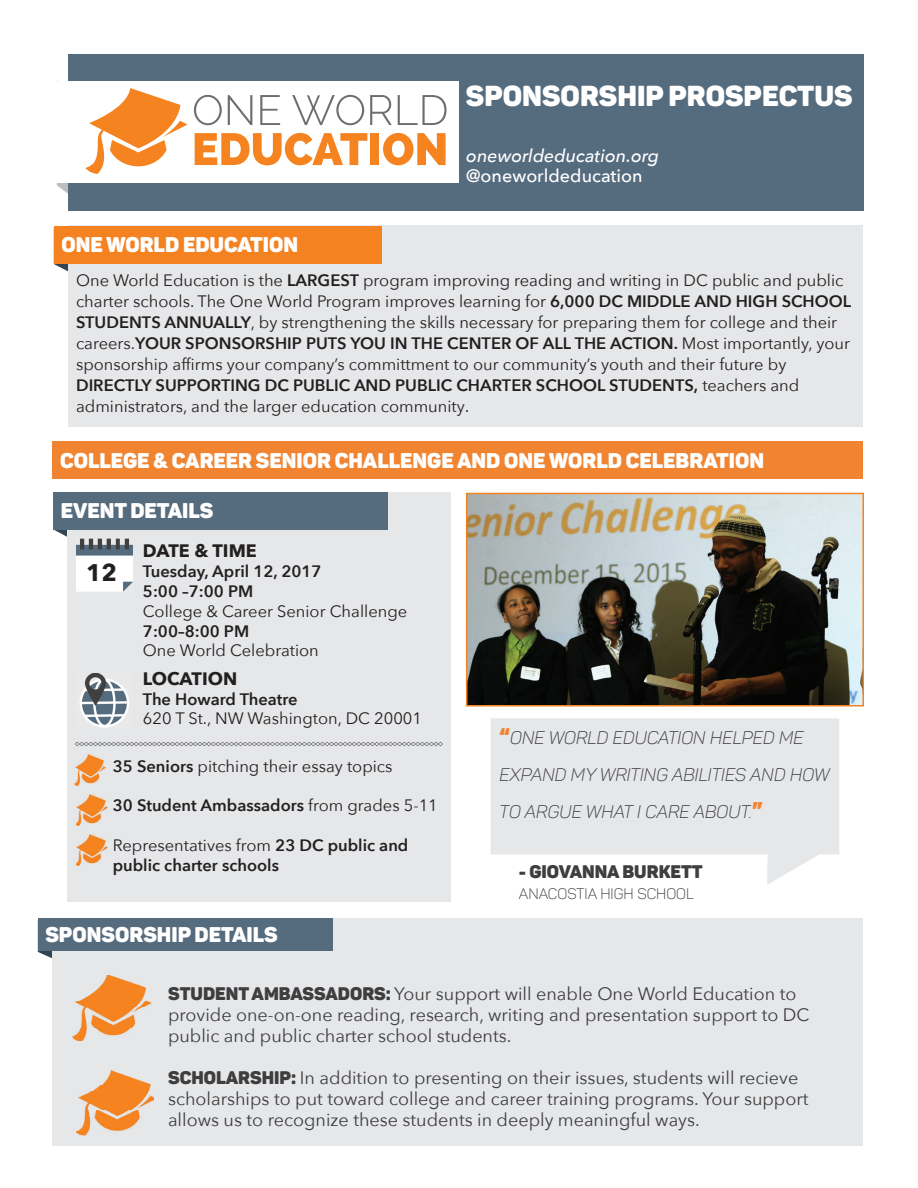
<style>
.page{position:relative;width:918px;height:1188px;background:#fff}
.page>*{position:absolute;margin:0;border:0;box-sizing:border-box;transform-origin:0 0}
.t1{font:28.5px "Panton Black Caps";color:#fff}
.t2{font:700 24px "Avenir Next";color:#231f20}
.t3{font:21px "Panton Black Caps";color:#fff}
.t4{font:18px/21px "Avenir Next";color:#3e3e3f}
.t5{font:18px/36.8px "Panton Lightitalic Caps";color:#3e3e3f}
.t6{font:italic 500 18px "Avenir Next";color:#fff}
.t7{font:500 18px "Avenir Next";color:#fff}
.t8{font:700 18px "Avenir Next";color:#231f20}
.t9{font:18px "Panton Black Caps";color:#3e3e3f}
.t10{font:16.5px/21px "Avenir Next";color:#231f20}
.t11{font:600 16.5px/19.8px "Avenir Next";color:#231f20}
.t12{font:15px "Panton Light Caps";color:#3e3e3f}
.s1{font-weight:600}
.s2{font-size:18px}
.s3{font-weight:400}
.s4{font-family:"Panton Black Caps";font-size:22.5px;color:#f08431}
.s5{font-family:"Panton Black Caps"}
</style>
<div class="page">
<svg style="left:54px;top:263px;width:15px;height:10px"></svg>
<div style="left:69px;top:226px;width:794px;height:201px;background:#e6e7e9"></div>
<div style="left:54px;top:226px;width:328px;height:37px;background:#f48221"></div>
<div style="left:53px;top:442px;width:810px;height:37px;background:#f08431"></div>
<svg style="left:53px;top:529px;width:14px;height:8px"></svg>
<div style="left:67px;top:492px;width:383px;height:410px;background:#e6e7e9"></div>
<div style="left:53px;top:492px;width:335px;height:37px;background:#556b7e"></div>
<div style="left:69px;top:54px;width:795px;height:157px;background:#556b7e"></div>
<svg style="left:38px;top:951px;width:15px;height:9px"></svg>
<div style="left:53px;top:918px;width:802px;height:228px;background:#e6e7e9"></div>
<div style="left:38px;top:918px;width:295px;height:33px;background:#556b7e"></div>
<div style="left:57px;top:82px;width:402px;height:101px;background:#fff"></div>
<svg style="left:194px;top:95px;width:28px;height:30px"></svg>
<svg style="left:228px;top:95px;width:24px;height:30px"></svg>
<svg style="left:260px;top:95px;width:20px;height:30px"></svg>
<svg style="left:292px;top:95px;width:72px;height:30px"></svg>
<svg style="left:370px;top:95px;width:22px;height:30px"></svg>
<svg style="left:398px;top:95px;width:49px;height:30px"></svg>
<svg style="left:195px;top:133px;width:172px;height:32px"></svg>
<div style="left:371px;top:133px;width:8px;height:32px;background:#f58420"></div>
<svg style="left:383px;top:133px;width:63px;height:32px"></svg>
<svg style="left:57px;top:80px;width:131px;height:130px"></svg>
<svg style="left:491px;top:718px;width:348px;height:167px;fill:#e6e7e9"></svg>
<img style="left:76px;top:539px;width:57px;height:53px">
<img style="left:79px;top:674px;width:50px;height:53px">
<img style="left:466px;top:493px;width:398px;height:214px">
<img style="left:75px;top:975px;width:77px;height:53px">
<img style="left:73px;top:979px;width:41px;height:1px">
<img style="left:75px;top:987px;width:77px;height:13px">
<img style="left:75px;top:1007px;width:77px;height:18px">
<img style="left:73px;top:1028px;width:58px;height:13px">
<img style="left:92px;top:1084px;width:59px;height:7px">
<img style="left:103px;top:1071px;width:47px;height:13px">
<img style="left:76px;top:1091px;width:78px;height:45px">
<img style="left:76px;top:1112px;width:78px;height:18px">
<svg style="left:75px;top:742px;width:368px;height:4px"></svg>
<img style="left:75px;top:754px;width:31px;height:31px">
<img style="left:76px;top:795px;width:31px;height:31px">
<img style="left:76px;top:835px;width:31px;height:31px">
<h1 class="t1" style="left:466px;top:78px;width:388px">SPONSORSHIP PROSPECTUS</h1>
<p class="t6" style="left:466px;top:140px;width:194px">oneworldeducation.org</p>
<p class="t3" style="left:61px;top:231px;width:238px">ONE WORLD EDUCATION</p>
<p class="t7" style="left:466px;top:161px;width:178px">@oneworldeducation</p>
<p class="t10" style="left:76px;top:269px;width:777px">One World Education is the <span class="s1">LARGEST</span> program improving reading and writing in DC public and public charter schools. The One World Program improves learning for <span class="s1">6,000 DC MIDDLE AND HIGH SCHOOL STUDENTS ANNUALLY</span>, by strengthening the skills necessary for preparing them for college and their careers.<span class="s1">YOUR SPONSORSHIP PUTS YOU IN THE CENTER OF ALL THE ACTION.</span> Most importantly, your sponsorship affirms your company’s committment to our community’s youth and their future by <span class="s1">DIRECTLY SUPPORTING DC PUBLIC AND PUBLIC CHARTER SCHOOL STUDENTS,</span> teachers and administrators, and the larger education community<span class="s2">.</span></p>
<p class="t3" style="left:60px;top:447px;width:705px">COLLEGE &amp; CAREER SENIOR CHALLENGE AND ONE WORLD CELEBRATION</p>
<p class="t3" style="left:61px;top:498px;width:154px">EVENT DETAILS</p>
<p class="t8" style="left:143px;top:535px;width:115px">DATE &amp; TIME</p>
<p class="t11" style="left:143px;top:561px;width:180px">Tuesday, April 12, 2017<br>5:00 –7:00 PM</p>
<p class="t10" style="left:143px;top:600px;width:266px">College &amp; Career Senior Challenge</p>
<p class="t11" style="left:143px;top:620px;width:108px">7:00–8:00 PM</p>
<p class="t10" style="left:143px;top:639px;width:177px">One World Celebration</p>
<p class="t8" style="left:143px;top:663px;width:96px">LOCATION</p>
<p class="t11" style="left:143px;top:688px;width:156px">The Howard Theatre</p>
<p class="t10" style="left:143px;top:707px;width:281px">620 T St., NW Washington, DC 20001</p>
<p class="t10" style="left:113px;top:755px;width:281px"><span class="s1">35 Seniors</span> pitching their essay topics</p>
<p class="t11" style="left:113px;top:795px;width:327px">30 Student Ambassadors <span class="s3">from grades 5-11</span></p>
<p class="t11" style="left:113px;top:835px;width:297px"><span class="s3">Representatives from</span> 23 DC public and public charter schools</p>
<h2 class="t2" style="left:86px;top:551px;width:33px">12</h2>
<p class="t3" style="left:45px;top:921px;width:234px">SPONSORSHIP DETAILS</p>
<p class="t5" style="left:500px;top:719px;width:332px"><span class="s4">“</span>ONE WORLD EDUCATION HELPED ME<br>EXPAND MY WRITING ABILITIES AND HOW<br>TO ARGUE WHAT I CARE ABOUT.<span class="s4">”</span></p>
<p class="t9" style="left:519px;top:860px;width:185px">- GIOVANNA BURKETT</p>
<p class="t12" style="left:519px;top:884px;width:177px">ANACOSTIA HIGH SCHOOL</p>
<p class="t4" style="left:168px;top:982px;width:643px"><span class="s5">STUDENT AMBASSADORS:</span> Your support will enable One World Education to provide one-on-one reading, research, writing and presentation support to DC public and public charter school students.</p>
<p class="t4" style="left:168px;top:1066px;width:642px"><span class="s5">SCHOLARSHIP:</span> In addition to presenting on their issues, students will recieve scholarships to put toward college and career training programs. Your support allows us to recognize these students in deeply meaningful ways.</p>
</div>
